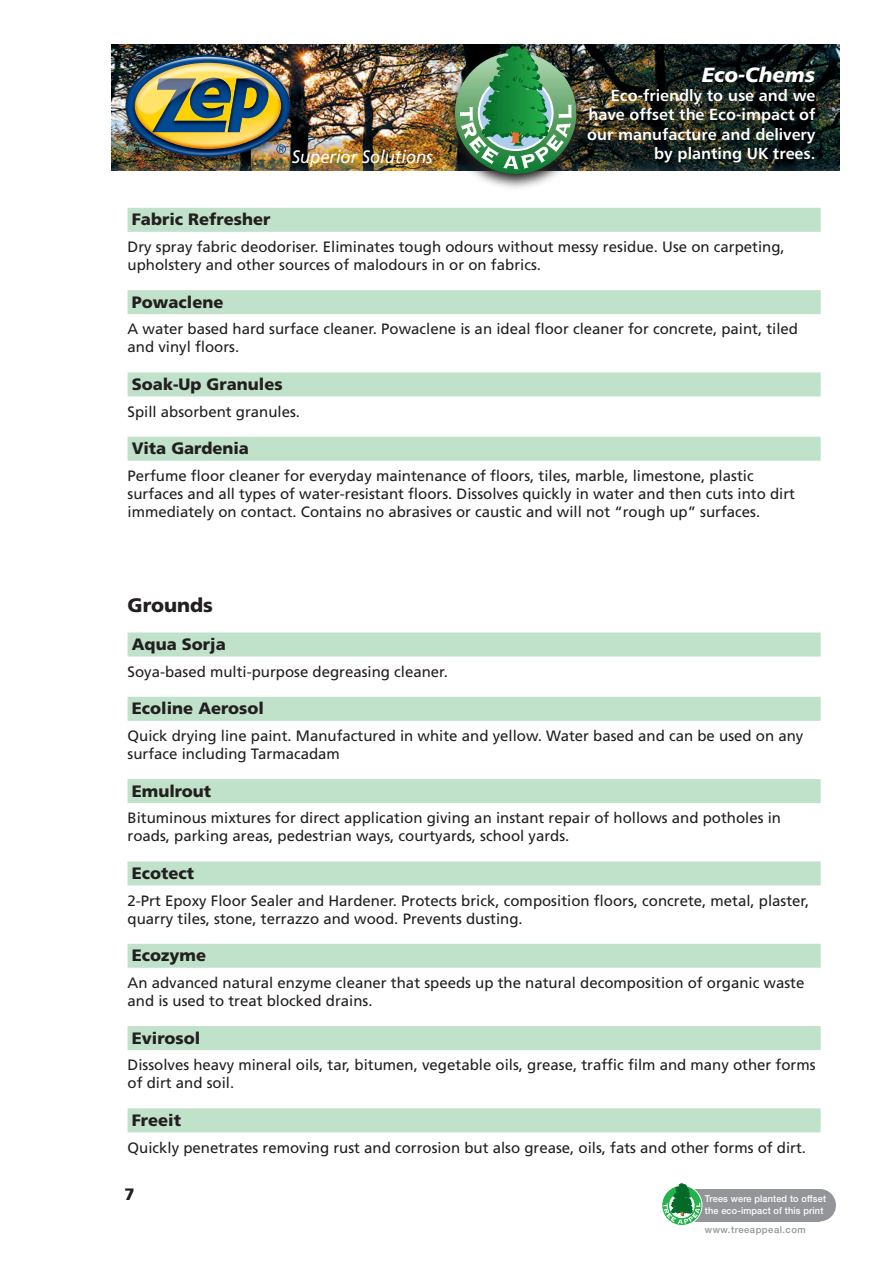
<style>
.page{position:relative;width:893px;height:1263px;background:#fff}
.page>*{position:absolute;margin:0;border:0;box-sizing:border-box;transform-origin:0 0}
.t1{font:20.55px "Humanist 777 BT Black Italic B";color:#fff}
.t2{font:900 19.5px "Frutiger";color:#231f20}
.t3{font:italic 18px "Frutiger";color:#fff;scale:.92 1}
.t4{font:900 16.5px "Frutiger";color:#231f20}
.t5{font:16.05px/19.2px "Humanist 777 BT Bold B";color:#fff;text-align:justify}
.t6{font:15px/18px "Frutiger";color:#231f20}
.t7{font:500 9.45px/12px "Helvetica Neue";letter-spacing:.015em;color:#fff;scale:.96 1}
.t8{font:500 9.45px "Helvetica Neue";letter-spacing:.05em;color:#939598}
</style>
<div class="page">
<div style="left:803px;top:1189px;width:33px;height:32px;background:#939598;border-radius:50%"></div>
<div style="left:693px;top:1189px;width:127px;height:32px;background:#939598"></div>
<div style="left:662px;top:1185px;width:40px;height:40px;background:#e6eee9;border-radius:50%"></div>
<div style="left:661px;top:1185px;width:41px;height:41px;border:1px solid #fff;border-radius:50%"></div>
<svg style="left:663px;top:1183px;width:37px;height:41px"></svg>
<img style="left:112px;top:45px;width:727px;height:126px">
<img style="left:121px;top:50px;width:178px;height:116px">
<img style="left:128px;top:57px;width:160px;height:98px">
<img style="left:439px;top:42px;width:155px;height:146px">
<img style="left:455px;top:47px;width:121px;height:127px">
<div style="left:128px;top:208px;width:693px;height:24px;background:#c0e2ca"></div>
<div style="left:128px;top:290px;width:693px;height:24px;background:#c0e2ca"></div>
<div style="left:128px;top:372px;width:693px;height:24px;background:#c0e2ca"></div>
<div style="left:128px;top:437px;width:693px;height:24px;background:#c0e2ca"></div>
<div style="left:128px;top:632px;width:693px;height:24px;background:#c0e2ca"></div>
<div style="left:128px;top:697px;width:693px;height:24px;background:#c0e2ca"></div>
<div style="left:128px;top:779px;width:693px;height:24px;background:#c0e2ca"></div>
<div style="left:128px;top:861px;width:693px;height:24px;background:#c0e2ca"></div>
<div style="left:128px;top:944px;width:693px;height:24px;background:#c0e2ca"></div>
<div style="left:128px;top:1026px;width:693px;height:24px;background:#c0e2ca"></div>
<div style="left:128px;top:1108px;width:693px;height:24px;background:#c0e2ca"></div>
<h1 class="t1" style="left:702px;top:61px;width:115px">Eco-Chems</h1>
<p class="t5" style="left:587px;top:86px;width:230px;text-indent:24px">Eco-friendly to use and we have offset the Eco-impact of our manufacture and delivery</p>
<p class="t3" style="left:292px;top:146px;width:155px">Superior Solutions</p>
<p class="t5" style="left:654px;top:143px;width:163px">by planting UK trees.</p>
<p class="t4" style="left:132px;top:210px;width:140px">Fabric Refresher</p>
<p class="t6" style="left:128px;top:238px;width:659px">Dry spray fabric deodoriser. Eliminates tough odours without messy residue. Use on carpeting, upholstery and other sources of malodours in or on fabrics.</p>
<p class="t4" style="left:132px;top:292px;width:93px">Powaclene</p>
<p class="t6" style="left:128px;top:320px;width:672px">A water based hard surface cleaner. Powaclene is an ideal floor cleaner for concrete, paint, tiled and vinyl floors.</p>
<p class="t4" style="left:132px;top:374px;width:152px">Soak-Up Granules</p>
<p class="t6" style="left:128px;top:402px;width:174px">Spill absorbent granules.</p>
<p class="t4" style="left:132px;top:439px;width:119px">Vita Gardenia</p>
<p class="t6" style="left:128px;top:467px;width:669px">Perfume floor cleaner for everyday maintenance of floors, tiles, marble, limestone, plastic surfaces and all types of water-resistant floors. Dissolves quickly in water and then cuts into dirt immediately on contact. Contains no abrasives or caustic and will not “rough up” surfaces.</p>
<h2 class="t2" style="left:128px;top:594px;width:87px">Grounds</h2>
<p class="t4" style="left:132px;top:634px;width:96px">Aqua Sorja</p>
<p class="t6" style="left:128px;top:662px;width:322px">Soya-based multi-purpose degreasing cleaner.</p>
<p class="t4" style="left:132px;top:699px;width:134px">Ecoline Aerosol</p>
<p class="t6" style="left:128px;top:727px;width:677px">Quick drying line paint. Manufactured in white and yellow. Water based and can be used on any surface including Tarmacadam</p>
<p class="t4" style="left:132px;top:781px;width:81px">Emulrout</p>
<p class="t6" style="left:128px;top:809px;width:655px">Bituminous mixtures for direct application giving an instant repair of hollows and potholes in roads, parking areas, pedestrian ways, courtyards, school yards.</p>
<p class="t4" style="left:132px;top:863px;width:64px">Ecotect</p>
<p class="t6" style="left:128px;top:891px;width:683px">2-Prt Epoxy Floor Sealer and Hardener. Protects brick, composition floors, concrete, metal, plaster, quarry tiles, stone, terrazzo and wood. Prevents dusting.</p>
<p class="t4" style="left:132px;top:946px;width:76px">Ecozyme</p>
<p class="t6" style="left:128px;top:973px;width:678px">An advanced natural enzyme cleaner that speeds up the natural decomposition of organic waste and is used to treat blocked drains.</p>
<p class="t4" style="left:132px;top:1028px;width:70px">Evirosol</p>
<p class="t6" style="left:128px;top:1056px;width:690px">Dissolves heavy mineral oils, tar, bitumen, vegetable oils, grease, traffic film and many other forms of dirt and soil.</p>
<p class="t4" style="left:132px;top:1110px;width:51px">Freeit</p>
<p class="t6" style="left:128px;top:1138px;width:680px">Quickly penetrates removing rust and corrosion but also grease, oils, fats and other forms of dirt.</p>
<p class="t4" style="left:124px;top:1184px;width:12px">7</p>
<p class="t7" style="left:705px;top:1192px;width:128px">Trees were planted to offset the eco-impact of this print</p>
<p class="t8" style="left:705px;top:1224px;width:102px">www.treeappeal.com</p>
</div>
